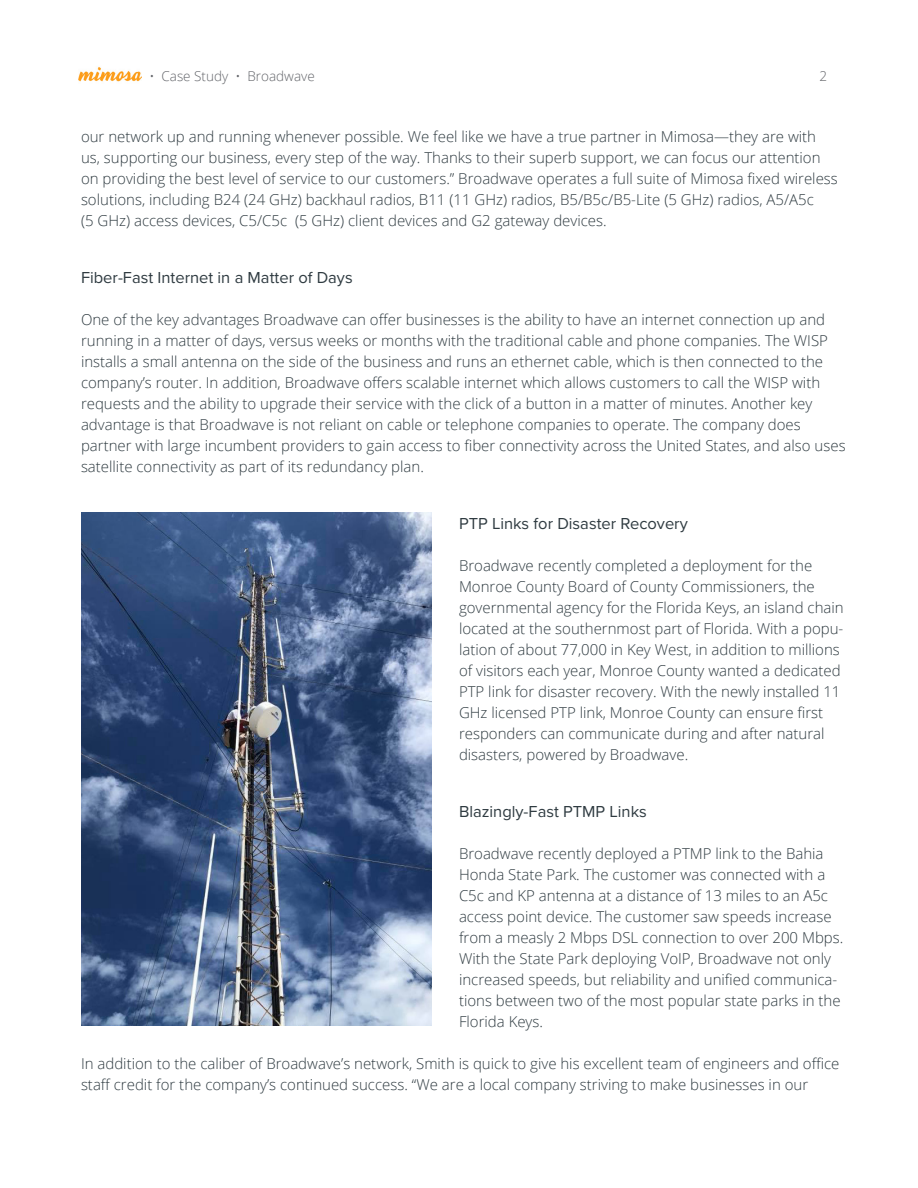
<style>
.page{position:relative;width:918px;height:1188px;background:#fff}
.page>*{position:absolute;margin:0;border:0;box-sizing:border-box;transform-origin:0 0}
.Sub_Head{font:16.5px "Proxima Nova";color:#2f3b41}
._2_Body{font:300 15px/21px "Open Sans";color:#2f3b41}
.t1{font:300 13.5px "Open Sans";color:#63656a}
</style>
<div class="page">
<img style="left:79px;top:67px;width:63px;height:15px">
<img style="left:81px;top:513px;width:351px;height:512px">
<p class="t1" style="left:149px;top:67px;width:167px">• Case Study • Broadwave</p>
<p class="t1" style="left:820px;top:67px;width:9px">2</p>
<p class="_2_Body" style="left:81px;top:126px;width:758px">our network up and running whenever possible. We feel like we have a true partner in Mimosa—they are with us, supporting our business, every step of the way. Thanks to their superb support, we can focus our attention on providing the best level of service to our customers.” Broadwave operates a full suite of Mimosa fixed wireless solutions, including B24 (24 GHz) backhaul radios, B11 (11 GHz) radios, B5/B5c/B5-Lite (5 GHz) radios, A5/A5c<br>(5 GHz) access devices, C5/C5c (5 GHz) client devices and G2 gateway devices.</p>
<p class="Sub_Head" style="left:81px;top:265px;width:273px">Fiber-Fast Internet in a Matter of Days</p>
<p class="_2_Body" style="left:81px;top:309px;width:766px">One of the key advantages Broadwave can offer businesses is the ability to have an internet connection up and running in a matter of days, versus weeks or months with the traditional cable and phone companies. The WISP installs a small antenna on the side of the business and runs an ethernet cable, which is then connected to the company’s router. In addition, Broadwave offers scalable internet which allows customers to call the WISP with requests and the ability to upgrade their service with the click of a button in a matter of minutes. Another key advantage is that Broadwave is not reliant on cable or telephone companies to operate. The company does partner with large incumbent providers to gain access to fiber connectivity across the United States, and also uses satellite connectivity as part of its redundancy plan.</p>
<p class="Sub_Head" style="left:459px;top:511px;width:230px">PTP Links for Disaster Recovery</p>
<p class="_2_Body" style="left:459px;top:555px;width:386px">Broadwave recently completed a deployment for the Monroe County Board of County Commissioners, the governmental agency for the Florida Keys, an island chain located at the southernmost part of Florida. With a popu&shy;lation of about 77,000 in Key West, in addition to millions of visitors each year, Monroe County wanted a dedicated PTP link for disaster recovery. With the newly installed 11<br>GHz licensed PTP link, Monroe County can ensure first responders can communicate during and after natural disasters, powered by Broadwave.</p>
<p class="Sub_Head" style="left:459px;top:799px;width:189px">Blazingly-Fast PTMP Links</p>
<p class="_2_Body" style="left:459px;top:843px;width:386px">Broadwave recently deployed a PTMP link to the Bahia Honda State Park. The customer was connected with a C5c and KP antenna at a distance of 13 miles to an A5c access point device. The customer saw speeds increase from a measly 2 Mbps DSL connection to over 200 Mbps.<br>With the State Park deploying VoIP, Broadwave not only increased speeds, but reliability and unified communica&shy;tions between two of the most popular state parks in the Florida Keys.</p>
<p class="_2_Body" style="left:81px;top:1053px;width:760px">In addition to the caliber of Broadwave’s network, Smith is quick to give his excellent team of engineers and office staff credit for the company’s continued success. “We are a local company striving to make businesses in our</p>
</div>
